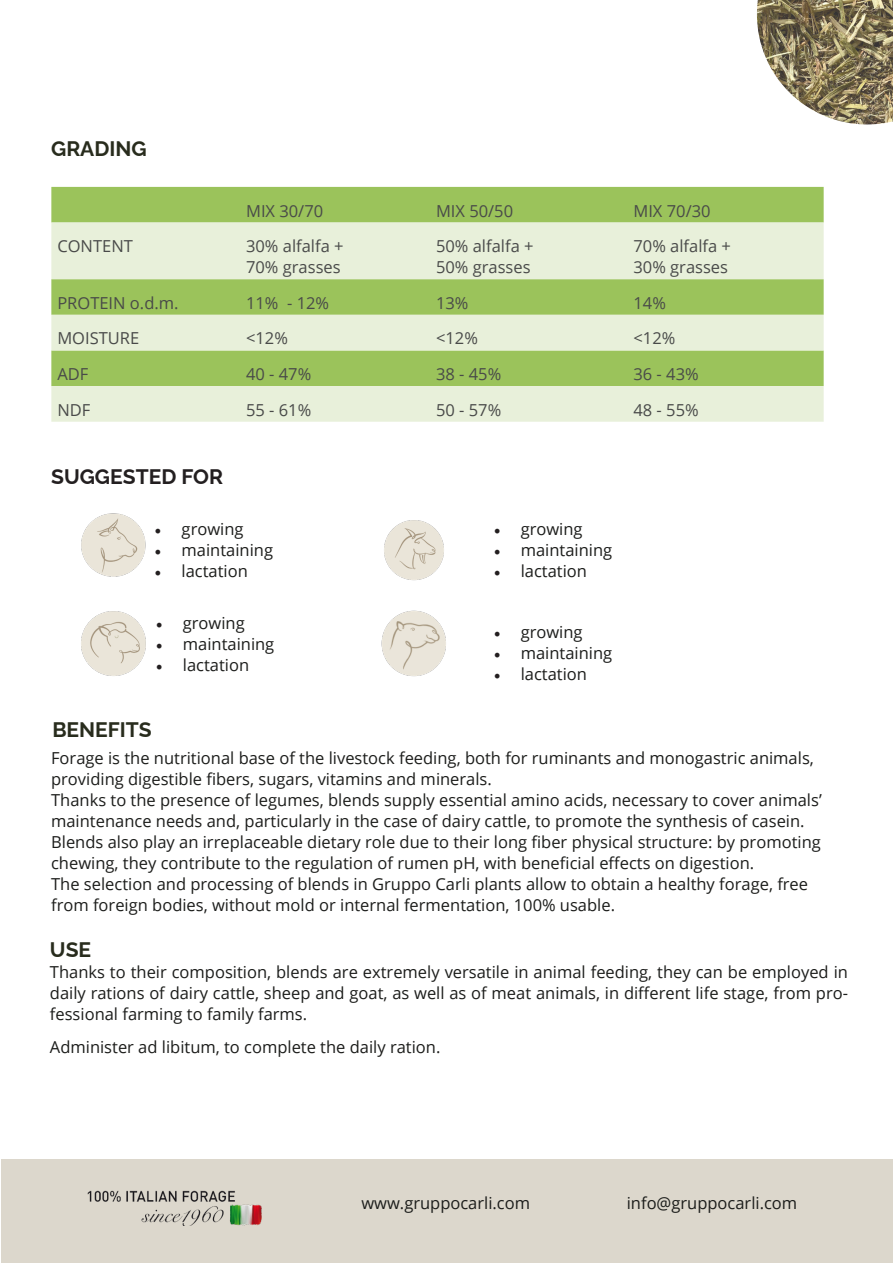
<style>
.page{position:relative;width:893px;height:1263px;background:#fff}
.page>*{position:absolute;margin:0;border:0;box-sizing:border-box;transform-origin:0 0}
.t1{font:700 21px "Raleway";color:#282c1d}
.t2{font:700 21px "Raleway";color:#231f20}
.t3{font:16.5px/21px "Open Sans";color:#1c1d1b}
.t4{font:16.5px/21px "Open Sans";color:#494a49}
.s1{font-family:"Minion Pro";font-size:18px;color:#231f20}
</style>
<div class="page">
<div style="left:1px;top:1159px;width:892px;height:103px;background:#dcd7cc"></div>
<img style="left:87px;top:1190px;width:175px;height:35px">
<img style="left:757px;top:0;width:136px;height:124px">
<div style="left:51px;top:187px;width:773px;height:36px;background:#9bc35b"></div>
<svg style="left:51px;top:223px;width:773px;height:199px;background:#cce0ad"></svg>
<img style="left:384px;top:520px;width:60px;height:60px">
<img style="left:81px;top:611px;width:65px;height:65px">
<img style="left:381px;top:611px;width:65px;height:65px">
<img style="left:81px;top:513px;width:65px;height:64px">
<p class="t1" style="left:51px;top:132px;width:97px">GRADING</p>
<p class="t4" style="left:246px;top:200px;width:79px">MIX 30/70</p>
<p class="t4" style="left:436px;top:200px;width:79px">MIX 50/50</p>
<p class="t4" style="left:633px;top:200px;width:79px">MIX 70/30</p>
<p class="t4" style="left:57px;top:235px;width:77px">CONTENT</p>
<p class="t4" style="left:246px;top:235px;width:99px">30% alfalfa +<br>70% grasses</p>
<p class="t4" style="left:436px;top:235px;width:99px">50% alfalfa +</p>
<p class="t4" style="left:436px;top:256px;width:96px">50% grasses</p>
<p class="t4" style="left:633px;top:235px;width:99px">70% alfalfa +<br>30% grasses</p>
<p class="t4" style="left:57px;top:292px;width:123px">PROTEIN o.d.m.</p>
<p class="t4" style="left:246px;top:292px;width:85px">11% - 12%</p>
<p class="t4" style="left:436px;top:292px;width:34px">13%</p>
<p class="t4" style="left:633px;top:292px;width:34px">14%</p>
<p class="t4" style="left:57px;top:327px;width:83px">MOISTURE</p>
<p class="t4" style="left:246px;top:327px;width:43px">&lt;12%</p>
<p class="t4" style="left:436px;top:327px;width:43px">&lt;12%</p>
<p class="t4" style="left:633px;top:327px;width:43px">&lt;12%</p>
<p class="t4" style="left:57px;top:363px;width:32px">ADF</p>
<p class="t4" style="left:246px;top:363px;width:67px">40 - 47%</p>
<p class="t4" style="left:436px;top:363px;width:67px">38 - 45%</p>
<p class="t4" style="left:633px;top:363px;width:67px">36 - 43%</p>
<p class="t4" style="left:57px;top:399px;width:34px">NDF</p>
<p class="t4" style="left:246px;top:399px;width:67px">55 - 61%</p>
<p class="t4" style="left:436px;top:399px;width:67px">50 - 57%</p>
<p class="t4" style="left:633px;top:399px;width:67px">48 - 55%</p>
<p class="t2" style="left:51px;top:460px;width:173px">SUGGESTED FOR</p>
<p class="t3" style="left:155px;top:518px;width:90px"><span class="s1">•</span> growing</p>
<p class="t3" style="left:155px;top:539px;width:120px"><span class="s1">•</span> maintaining</p>
<p class="t3" style="left:155px;top:560px;width:95px"><span class="s1">•</span> lactation</p>
<p class="t3" style="left:156px;top:612px;width:90px"><span class="s1">•</span> growing</p>
<p class="t3" style="left:156px;top:633px;width:120px"><span class="s1">•</span> maintaining</p>
<p class="t3" style="left:156px;top:654px;width:95px"><span class="s1">•</span> lactation</p>
<p class="t3" style="left:494px;top:518px;width:90px"><span class="s1">•</span> growing</p>
<p class="t3" style="left:494px;top:539px;width:120px"><span class="s1">•</span> maintaining</p>
<p class="t3" style="left:494px;top:560px;width:95px"><span class="s1">•</span> lactation</p>
<p class="t3" style="left:494px;top:621px;width:90px"><span class="s1">•</span> growing</p>
<p class="t3" style="left:494px;top:642px;width:120px"><span class="s1">•</span> maintaining</p>
<p class="t3" style="left:494px;top:663px;width:95px"><span class="s1">•</span> lactation</p>
<p class="t1" style="left:52px;top:713px;width:101px">BENEFITS</p>
<p class="t3" style="left:51px;top:747px;width:772px">Forage is the nutritional base of the livestock feeding, both for ruminants and monogastric animals, providing digestible fibers, sugars, vitamins and minerals.<br>Thanks to the presence of legumes, blends supply essential amino acids, necessary to cover animals’ maintenance needs and, particularly in the case of dairy cattle, to promote the synthesis of casein.<br>Blends also play an irreplaceable dietary role due to their long fiber physical structure: by promoting chewing, they contribute to the regulation of rumen pH, with beneficial effects on digestion.<br>The selection and processing of blends in Gruppo Carli plants allow to obtain a healthy forage, free from foreign bodies, without mold or internal fermentation, 100% usable.</p>
<p class="t1" style="left:50px;top:933px;width:43px">USE</p>
<p class="t3" style="left:50px;top:961px;width:800px;text-align:justify">Thanks to their composition, blends are extremely versatile in animal feeding, they can be employed in daily rations of dairy cattle, sheep and goat, as well as of meat animals, in different life stage, from pro&shy;fessional farming to family farms.</p>
<p class="t3" style="left:50px;top:1036px;width:392px">Administer ad libitum, to complete the daily ration.</p>
<p class="t3" style="left:361px;top:1192px;width:170px">www.gruppocarli.com</p>
<p class="t3" style="left:627px;top:1192px;width:172px">info@gruppocarli.com</p>
</div>
